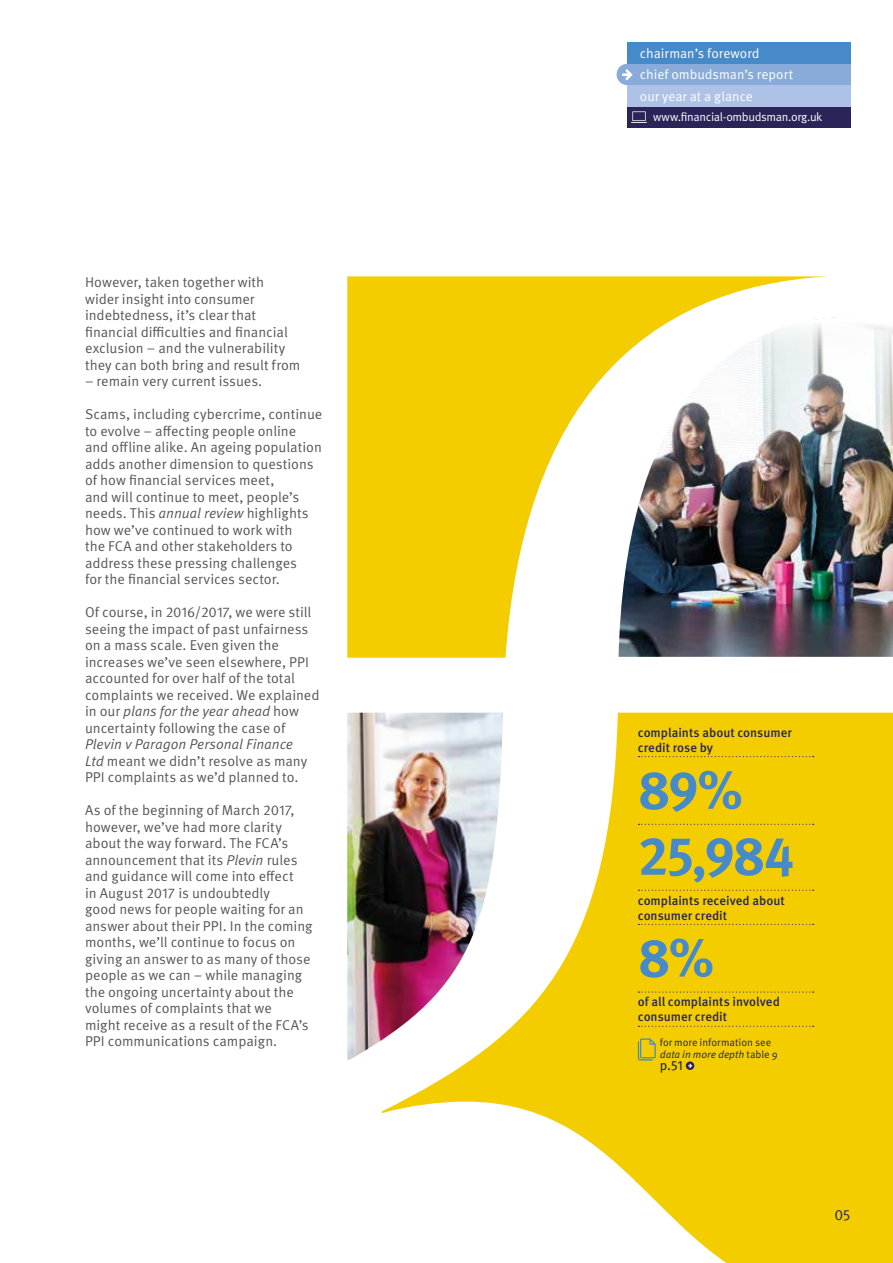
<style>
.page{position:relative;width:893px;height:1263px;background:#fff}
.page>*{position:absolute;margin:0;border:0;box-sizing:border-box;transform-origin:0 0}
.t1{font:700 54px/65.8px "Meta OT";letter-spacing:-.035em;color:#478ac9}
.t2{font:15px "Meta OT Norm";color:#2a2459}
.t3{font:14.25px/16.5px "Meta OT Norm";letter-spacing:-.005em;color:#575756}
.t4{font:14.25px "Meta Standard Life Pro TF Norm Ita";letter-spacing:-.005em;color:#575756}
.t5{font:14.25px "Meta OT Norm Ita";letter-spacing:-.005em;color:#575756}
.t6{font:13.5px/21px "Meta OT Norm";color:#fff}
.t7{font:13.5px "Meta OT";color:#2a2459}
.t8{font:500 12.75px/15px "Meta OT";color:#2a2459}
.t9{font:12px "Meta OT Norm";letter-spacing:-.03em;color:#fff}
.t10{font:10.5px "Meta OT Norm";color:#2a2459}
.t11{font:10.5px "Meta OT Norm Ita";color:#2a2459}
.s1{font-family:"Meta OT Norm Ita"}
.s2{font-family:"Meta OT Norm"}
.s3{font-family:"Meta Standard Life Pro TF Norm Ita"}
</style>
<div class="page">
<svg style="left:382px;top:713px;width:511px;height:550px;fill:#f3cd00"></svg>
<svg style="left:347px;top:276px;width:481px;height:382px;fill:#f3cd00"></svg>
<img style="left:347px;top:713px;width:156px;height:347px">
<div style="left:627px;top:106px;width:223px;height:22px;background:#2a2459"></div>
<svg style="left:631px;top:111px;width:16px;height:12px"></svg>
<div style="left:627px;top:85px;width:223px;height:21px;background:#adc2e6"></div>
<div style="left:627px;top:64px;width:223px;height:21px;background:#89abda"></div>
<div style="left:627px;top:43px;width:223px;height:21px;background:#478ac9"></div>
<div style="left:617px;top:64px;width:21px;height:21px;background:#89abda;border-radius:50%"></div>
<svg style="left:622px;top:69px;width:10px;height:11px"></svg>
<img style="left:618px;top:315px;width:275px;height:341px">
<svg style="left:638px;top:1038px;width:18px;height:22px"></svg>
<svg style="left:686px;top:1061px;width:8px;height:9px"></svg>
<svg style="left:688px;top:1064px;width:4px;height:4px"></svg>
<svg style="left:638px;top:756px;width:176px;height:1px"></svg>
<svg style="left:638px;top:824px;width:176px;height:1px"></svg>
<svg style="left:638px;top:890px;width:176px;height:1px"></svg>
<svg style="left:638px;top:924px;width:176px;height:1px"></svg>
<svg style="left:638px;top:991px;width:176px;height:2px"></svg>
<svg style="left:638px;top:1026px;width:176px;height:1px"></svg>
<p class="t3" style="left:85px;top:274px;width:217px">However, taken together with wider insight into consumer indebtedness, it’s clear that financial difficulties and financial exclusion – and the vulnerability they can both bring and result from</p>
<p class="t3" style="left:85px;top:373px;width:179px">– remain very current issues.</p>
<p class="t3" style="left:85px;top:406px;width:239px">Scams, including cybercrime, continue to evolve – affecting people online and offline alike. An ageing population adds another dimension to questions of how financial services meet,<br>and will continue to meet, people’s needs. This <span class="s1">annual review</span> highlights how we’ve continued to work with<br>the FCA and other stakeholders to address these pressing challenges<br>for the financial services sector.</p>
<p class="t3" style="left:85px;top:604px;width:236px">Of course, in 2016/2017, we were still seeing the impact of past unfairness on a mass scale. Even given the increases we’ve seen elsewhere, PPI accounted for over half of the total complaints we received. We explained</p>
<p class="t5" style="left:85px;top:703px;width:215px"><span class="s2">in our</span> plans for the year ahead <span class="s2">how</span></p>
<p class="t3" style="left:85px;top:720px;width:202px">uncertainty following the case of</p>
<p class="t4" style="left:85px;top:733px;width:209px">Plevin v Paragon Personal Finance</p>
<p class="t3" style="left:85px;top:753px;width:224px"><span class="s3">Ltd</span> meant we didn’t resolve as many<br>PPI complaints as we’d planned to.</p>
<p class="t3" style="left:85px;top:802px;width:229px">As of the beginning of March 2017, however, we’ve had more clarity about the way forward. The FCA’s announcement that its <span class="s1">Plevin</span> rules and guidance will come into effect<br>in August 2017 is undoubtedly<br>good news for people waiting for an answer about their PPI. In the coming months, we’ll continue to focus on giving an answer to as many of those people as we can – while managing the ongoing uncertainty about the volumes of complaints that we<br>might receive as a result of the FCA’s PPI communications campaign.</p>
<p class="t6" style="left:640px;top:43px;width:155px">chairman’s foreword<br>chief ombudsman’s report</p>
<p class="t6" style="left:640px;top:86px;width:114px">our year at a glance</p>
<p class="t9" style="left:653px;top:110px;width:171px">www.financial-ombudsman.org.uk</p>
<p class="t8" style="left:638px;top:725px;width:156px">complaints about consumer credit rose by</p>
<h1 class="t1" style="left:638px;top:758px;width:158px">89%<br>25,984</h1>
<p class="t8" style="left:638px;top:893px;width:148px">complaints received about consumer credit</p>
<h1 class="t1" style="left:638px;top:925px;width:78px">8%</h1>
<p class="t8" style="left:638px;top:995px;width:144px">of all complaints involved consumer credit</p>
<p class="t10" style="left:660px;top:1036px;width:113px">for more information see</p>
<p class="t11" style="left:660px;top:1048px;width:120px">data in more depth <span class="s2">table 9</span></p>
<p class="t7" style="left:660px;top:1057px;width:25px">p.51</p>
<p class="t2" style="left:834px;top:1205px;width:18px">05</p>
</div>
